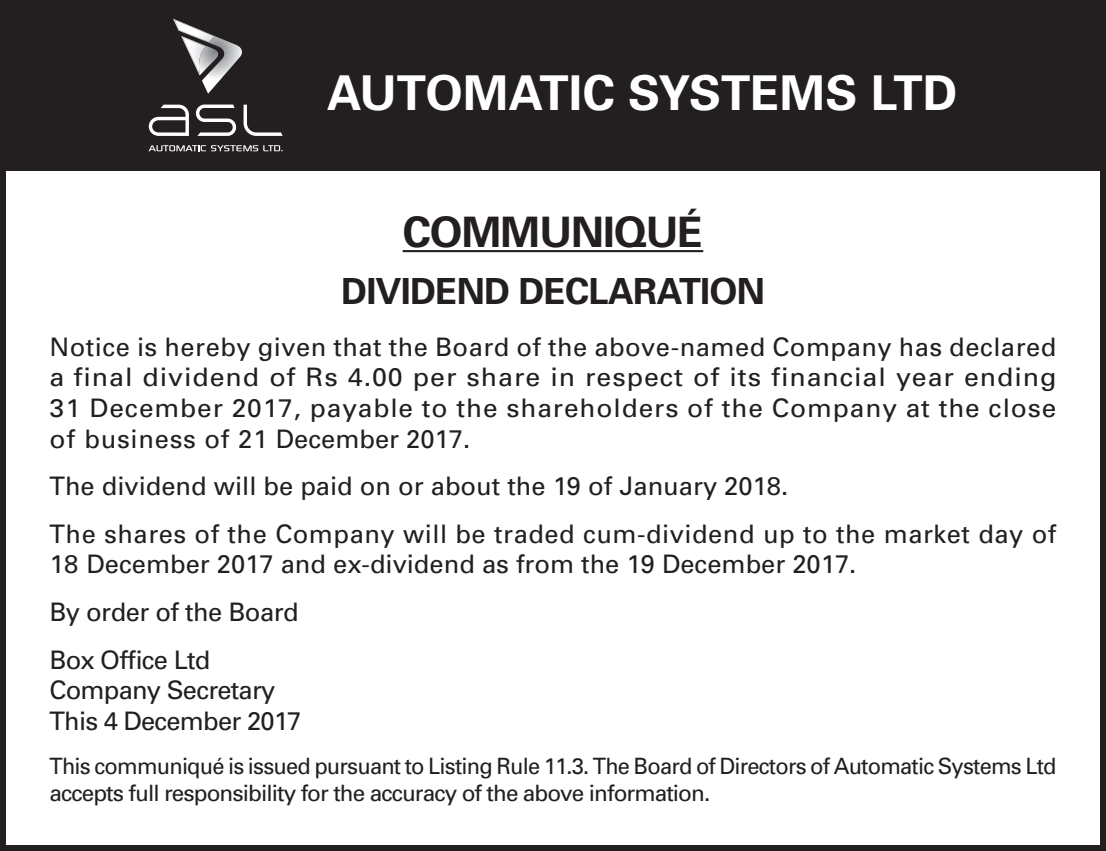
<style>
.page{position:relative;width:1106px;height:851px;background:#fff}
.page>*{position:absolute;margin:0;border:0;box-sizing:border-box;transform-origin:0 0}
.t1{font:700 48px "Univers";letter-spacing:-.005em;color:#fff}
.t2{font:700 42px "Univers";letter-spacing:-.02em;color:#231f20}
.t3{font:700 36px "Univers";letter-spacing:-.02em;color:#231f20}
.t4{font:25.5px/30.6px "Univers";color:#231f20;text-align:justify}
.t5{font:25.5px/47.7px "Univers";letter-spacing:.02em;color:#231f20}
.t6{font:25.5px/30.6px "Univers";letter-spacing:-.03em;color:#231f20}
.t7{font:22.5px/27px "Univers";letter-spacing:-.035em;color:#231f20}
</style>
<div class="page">
<hr style="left:403px;top:250px;width:300px;height:2px;background:#231f20">
<div style="left:0;top:0;width:1106px;height:170px;background:#231f20"></div>
<div style="left:0;top:0;width:1106px;height:850px;border:6px solid #231f20"></div>
<svg style="left:173px;top:19px;width:69px;height:75px"></svg>
<img style="left:175px;top:20px;width:39px;height:22px">
<img style="left:183px;top:37px;width:23px;height:38px">
<svg style="left:149px;top:105px;width:40px;height:31px"></svg>
<svg style="left:243px;top:105px;width:40px;height:31px"></svg>
<svg style="left:196px;top:104px;width:40px;height:32px"></svg>
<svg style="left:148px;top:145px;width:135px;height:6px"></svg>
<h1 class="t1" style="left:327px;top:64px;width:632px">AUTOMATIC SYSTEMS LTD</h1>
<h2 class="t2" style="left:403px;top:207px;width:302px">COMMUNIQUÉ</h2>
<h3 class="t3" style="left:341px;top:269px;width:425px">DIVIDEND DECLARATION</h3>
<p class="t4" style="left:49px;top:331px;width:1008px">Notice is hereby given that the Board of the above-named Company has declared a final dividend of Rs 4.00 per share in respect of its financial year ending 31 December 2017, payable to the shareholders of the Company at the close of business of 21 December 2017.</p>
<p class="t5" style="left:49px;top:462px;width:1008px">The dividend will be paid on or about the 19 of January 2018.<br>The shares of the Company will be traded cum-dividend up to the market day of</p>
<p class="t4" style="left:49px;top:540px;width:808px;line-height:47.7px;text-align:left">18 December 2017 and ex-dividend as from the 19 December 2017.<br>By order of the Board<br>Box Office Ltd</p>
<p class="t6" style="left:49px;top:675px;width:253px">Company Secretary<br>This 4 December 2017</p>
<p class="t7" style="left:49px;top:752px;width:1008px">This communiqué is issued pursuant to Listing Rule 11.3. The Board of Directors of Automatic Systems Ltd accepts full responsibility for the accuracy of the above information.</p>
</div>
